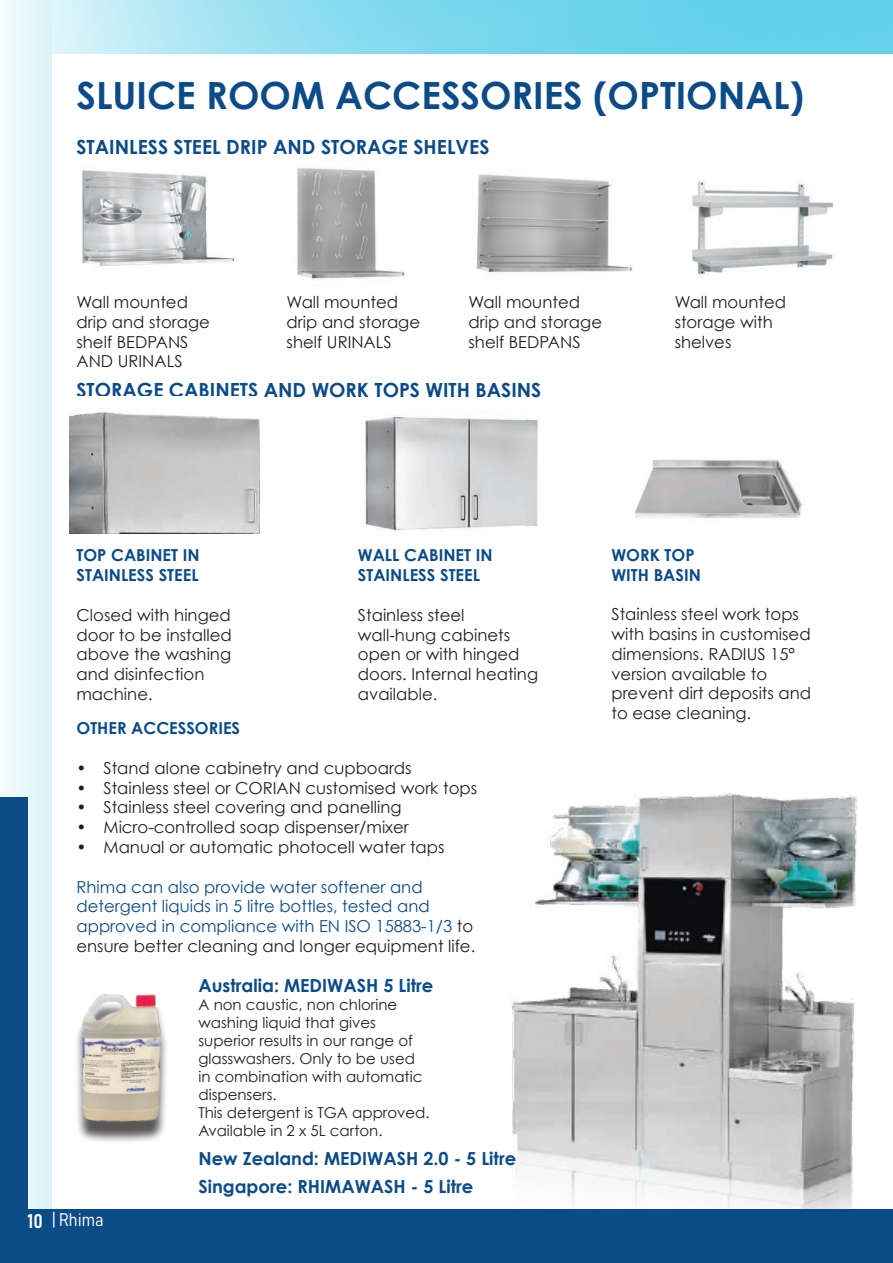
<style>
.page{position:relative;width:893px;height:1263px;background:#fff}
.page>*{position:absolute;margin:0;border:0;box-sizing:border-box;transform-origin:0 0}
.t1{font:700 37.5px "Century Gothic";color:#0b4b87}
.t2{font:700 19.5px "Century Gothic";color:#0b4b87}
.t3{font:700 18px/28.5px "Century Gothic";color:#0b4b87}
.t4{font:18px "Bahnschrift";color:#fff}
.t5{font:16.5px/19.8px "Century Gothic";color:#231f20}
.t6{font:16.5px/19.8px "Century Gothic";color:#0b4b87}
.t7{font:700 16.5px/19.8px "Century Gothic";color:#0b4b87}
.t8{font:15px/18px "Century Gothic";color:#231f20}
.s1{color:#231f20}
.s2{font-size:19.5px}
</style>
<div class="page">
<svg style="left:51px;top:0;width:842px;height:54px;background:#84daee"></svg>
<div style="left:0;top:0;width:51px;height:1263px;background:linear-gradient(to right,#f5fcfd,#daf4fa)"></div>
<div style="left:0;top:1209px;width:893px;height:54px;background:#0b4b87"></div>
<div style="left:0;top:797px;width:28px;height:466px;background:#0b4b87"></div>
<img style="left:81px;top:170px;width:155px;height:97px">
<img style="left:297px;top:168px;width:108px;height:111px">
<img style="left:476px;top:174px;width:156px;height:99px">
<img style="left:692px;top:180px;width:142px;height:95px">
<img style="left:69px;top:411px;width:191px;height:122px">
<img style="left:365px;top:415px;width:173px;height:117px">
<img style="left:634px;top:459px;width:168px;height:59px">
<img style="left:511px;top:794px;width:346px;height:415px">
<div style="left:74px;top:1001px;width:95px;height:143px;background:#231f20;opacity:.75"></div>
<img style="left:74px;top:994px;width:95px;height:144px">
<h1 class="t1" style="left:76px;top:72px;width:729px">SLUICE ROOM ACCESSORIES (OPTIONAL)</h1>
<p class="t2" style="left:76px;top:134px;width:415px">STAINLESS STEEL DRIP AND STORAGE SHELVES</p>
<p class="t5" style="left:76px;top:292px;width:135px">Wall mounted drip and storage shelf BEDPANS<br>AND URINALS</p>
<p class="t5" style="left:287px;top:292px;width:135px">Wall mounted drip and storage shelf URINALS</p>
<p class="t5" style="left:469px;top:292px;width:135px">Wall mounted drip and storage shelf BEDPANS</p>
<p class="t5" style="left:675px;top:292px;width:113px">Wall mounted storage with shelves</p>
<p class="t2" style="left:76px;top:377px;width:466px">STORAGE CABINETS AND WORK TOPS WITH BASINS</p>
<p class="t7" style="left:76px;top:545px;width:125px">TOP CABINET IN<br>STAINLESS STEEL</p>
<p class="t5" style="left:76px;top:605px;width:157px">Closed with hinged door to be installed above the washing and disinfection machine.</p>
<p class="t7" style="left:358px;top:545px;width:136px">WALL CABINET IN<br>STAINLESS STEEL</p>
<p class="t5" style="left:358px;top:605px;width:182px">Stainless steel wall-hung cabinets open or with hinged doors. Internal heating available.</p>
<p class="t7" style="left:76px;top:718px;width:165px">OTHER ACCESSORIES</p>
<p class="t5" style="left:76px;top:758px;width:337px">• Stand alone cabinetry and cupboards</p>
<p class="t5" style="left:76px;top:777px;width:402px">• Stainless steel or CORIAN customised work tops</p>
<p class="t5" style="left:76px;top:797px;width:327px">• Stainless steel covering and panelling</p>
<p class="t5" style="left:76px;top:817px;width:334px">• Micro-controlled soap dispenser/mixer</p>
<p class="t5" style="left:76px;top:837px;width:370px">• Manual or automatic photocell water taps</p>
<p class="t6" style="left:76px;top:876px;width:400px">Rhima can also provide water softener and detergent liquids in 5 litre bottles, tested and approved in compliance with EN ISO 15883-1/3 <span class="s1">to ensure better cleaning and longer equipment life.</span></p>
<p class="t3" style="left:198px;top:971px;width:237px">Australia: MEDIWASH 5 Litre</p>
<p class="t8" style="left:198px;top:996px;width:233px">A non caustic, non chlorine washing liquid that gives superior results in our range of glasswashers. Only to be used in combination with automatic dispensers.<br>This detergent is TGA approved.<br>Available in 2 x 5L carton.</p>
<p class="t3" style="left:198px;top:1144px;width:319px">New Zealand: MEDIWASH 2.0 - 5 Litre<br>Singapore: RHIMAWASH - 5 Litre</p>
<p class="t4" style="left:28px;top:1208px;width:77px"><span class="s2">10</span> | Rhima</p>
<p class="t7" style="left:611px;top:544px;width:91px">WORK TOP<br>WITH BASIN</p>
<p class="t5" style="left:611px;top:604px;width:201px">Stainless steel work tops with basins in customised dimensions. RADIUS 15° version available to prevent dirt deposits and to ease cleaning.</p>
</div>
